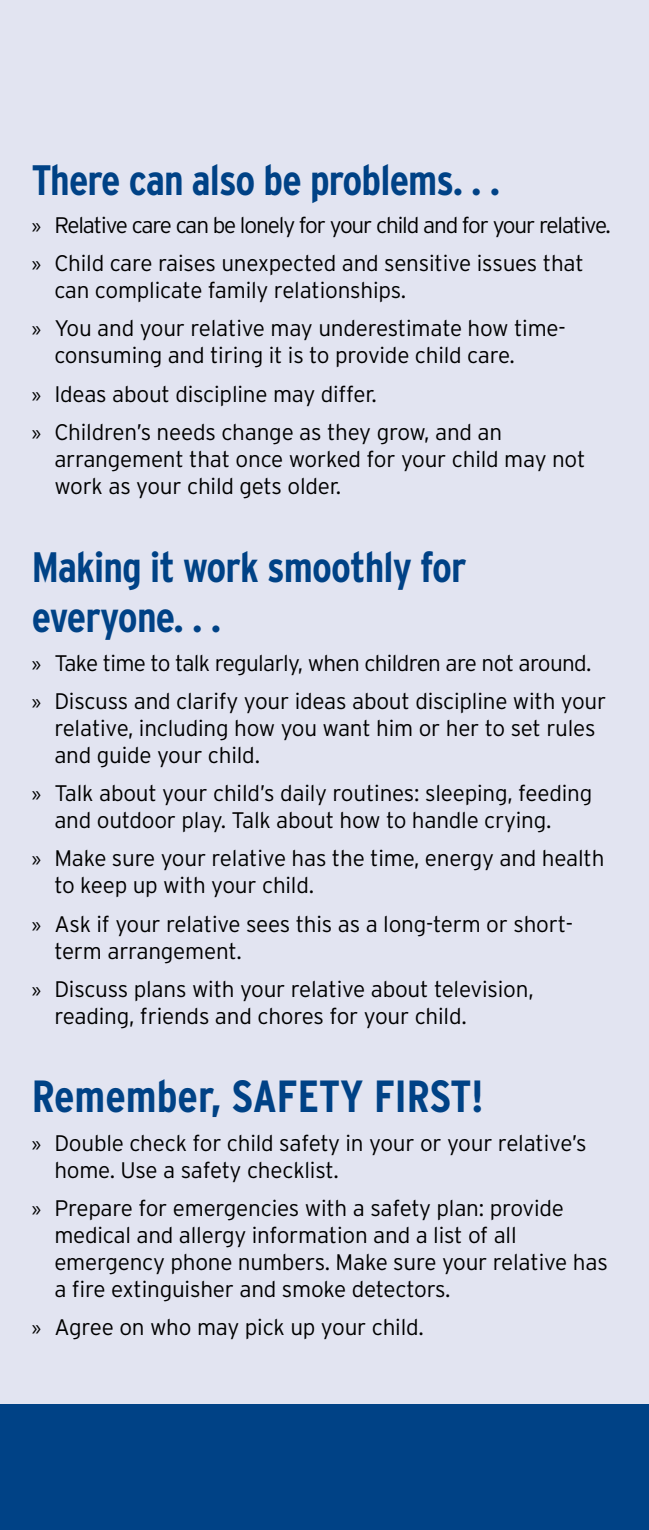
<style>
.page{position:relative;width:649px;height:1530px;background:#fff}
.page>*{position:absolute;margin:0;border:0;box-sizing:border-box;transform-origin:0 0}
.t1{font:700 condensed 45px "Interstate";color:#004286}
.t2{font:700 condensed 42.5px/50px "Interstate";letter-spacing:-.02em;color:#004286}
.t3{font:300 22.5px/27px "Interstate";letter-spacing:-.01em;color:#000}
.t4{font:300 22.5px/38.2px "Interstate";letter-spacing:-.05em;color:#000}
.t5{font:300 22.5px/38.2px "Interstate";letter-spacing:-.03em;color:#000}
.s1{font-family:"Myriad Pro";font-weight:400}
</style>
<div class="page">
<div style="left:0;top:0;width:648px;height:1437px;background:#e2e4f1"></div>
<div style="left:0;top:1405px;width:648px;height:125px;background:#004286"></div>
<h2 class="t2" style="left:32px;top:154px;width:469px">There can also be problems. . .</h2>
<p class="t4" style="left:32px;top:206px;width:580px"><span class="s1">»</span> Relative care can be lonely for your child and for your relative. <span class="s1">»</span> Child care raises unexpected and sensitive issues that</p>
<p class="t3" style="left:32px;top:271px;width:535px;line-height:38.2px;text-indent:23px">can complicate family relationships.<br><span class="s1">»</span> You and your relative may underestimate how time-</p>
<p class="t3" style="left:32px;top:336px;width:484px;line-height:38.2px;text-indent:23px">consuming and tiring it is to provide child care. <span class="s1">»</span> Ideas about discipline may differ.<br><span class="s1">»</span> Children’s needs change as they grow, and an</p>
<p class="t3" style="left:54px;top:445px;width:532px">arrangement that once worked for your child may not work as your child gets older.</p>
<h2 class="t2" style="left:32px;top:542px;width:436px">Making it work smoothly for everyone. . .</h2>
<p class="t5" style="left:32px;top:644px;width:575px"><span class="s1">»</span> Take time to talk regularly, when children are not around. <span class="s1">»</span> Discuss and clarify your ideas about discipline with your</p>
<p class="t3" style="left:54px;top:714px;width:542px">relative, including how you want him or her to set rules and guide your child.</p>
<p class="t3" style="left:54px;top:780px;width:539px;text-indent:-22px"><span class="s1">»</span> Talk about your child’s daily routines: sleeping, feeding and outdoor play. Talk about how to handle crying.</p>
<p class="t3" style="left:54px;top:845px;width:551px;text-indent:-22px"><span class="s1">»</span> Make sure your relative has the time, energy and health to keep up with your child.</p>
<p class="t3" style="left:54px;top:910px;width:519px;text-indent:-22px"><span class="s1">»</span> Ask if your relative sees this as a long-term or short&shy;term arrangement.</p>
<p class="t3" style="left:54px;top:975px;width:480px;text-indent:-22px"><span class="s1">»</span> Discuss plans with your relative about television, reading, friends and chores for your child.</p>
<h1 class="t1" style="left:32px;top:1069px;width:452px">Remember, SAFETY FIRST!</h1>
<p class="t3" style="left:54px;top:1129px;width:533px;text-indent:-22px"><span class="s1">»</span> Double check for child safety in your or your relative’s home. Use a safety checklist.</p>
<p class="t3" style="left:54px;top:1194px;width:554px;text-indent:-23px"><span class="s1">»</span> Prepare for emergencies with a safety plan: provide medical and allergy information and a list of all emergency phone numbers. Make sure your relative has a fire extinguisher and smoke detectors.</p>
<p class="t3" style="left:32px;top:1314px;width:393px"><span class="s1">»</span> Agree on who may pick up your child.</p>
</div>
